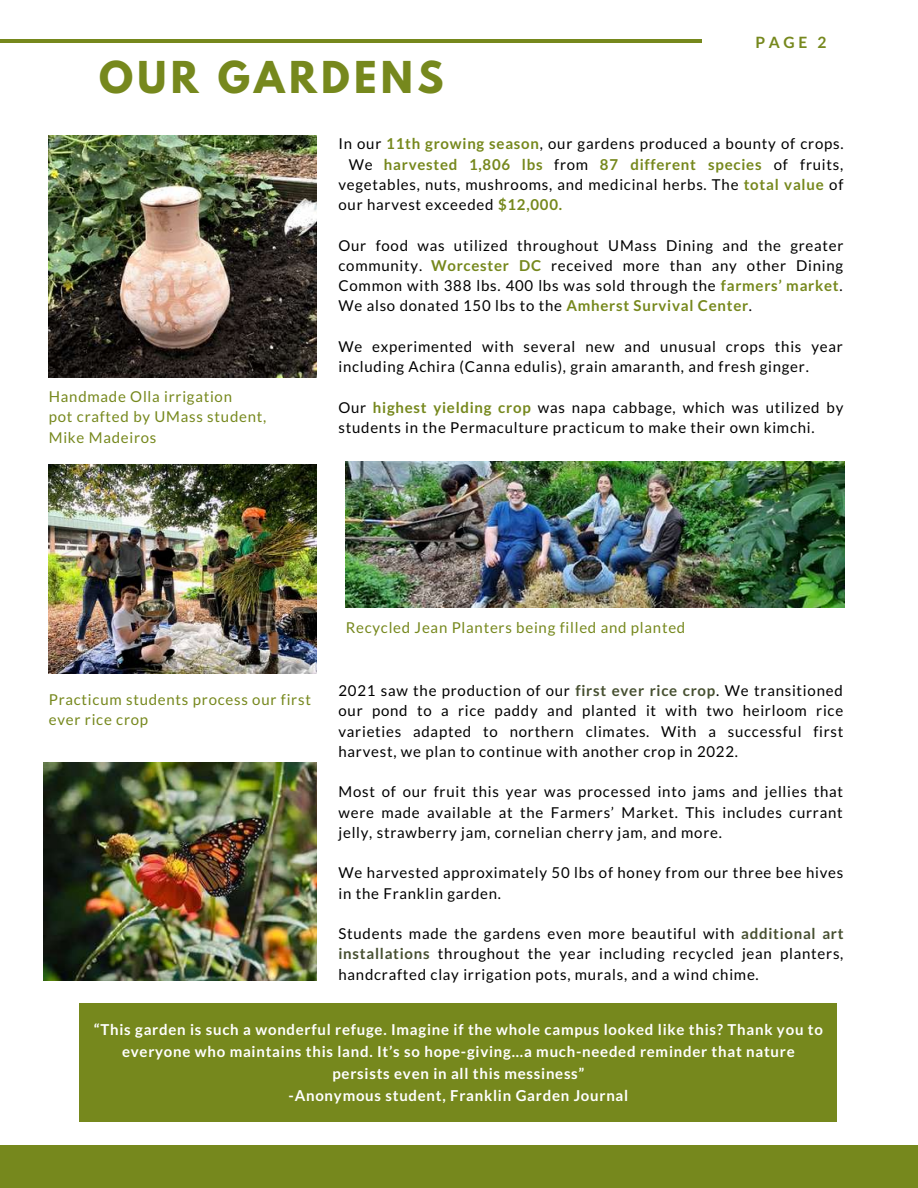
<style>
.page{position:relative;width:918px;height:1188px;background:#fff}
.page>*{position:absolute;margin:0;border:0;box-sizing:border-box;transform-origin:0 0}
.t1{font:700 38.85px "League Spartan";letter-spacing:.11em;color:#76881d}
.t2{font:700 15.6px "Lato";color:#76881d}
.t3{font:15px/20.2px "Lato";letter-spacing:.05em;color:#000;text-align:justify}
.t4{font:700 15px/22.2px "Lato";letter-spacing:.05em;color:#fff;text-align:center}
.t5{font:15px/20.2px "Lato";letter-spacing:.05em;color:#76881d}
.t6{font:700 15px "Lato";letter-spacing:.05em;color:#76881d}
.s1{font-weight:700;color:#76881d}
.s2{font-weight:400;color:#000}
.s3{font-weight:700;color:#475031}
</style>
<div class="page">
<div style="left:0;top:1146px;width:918px;height:42px;background:#76881d"></div>
<hr style="left:0;top:40px;width:702px;height:3px;background:#76881d">
<img style="left:49px;top:135px;width:268px;height:242px">
<img style="left:346px;top:461px;width:498px;height:147px">
<div style="left:80px;top:1003px;width:757px;height:118px;background:#76881d"></div>
<img style="left:49px;top:465px;width:268px;height:208px">
<img style="left:44px;top:763px;width:272px;height:218px">
<h1 class="t1" style="left:99px;top:58px;width:346px">OUR GARDENS</h1>
<p class="t2" style="left:756px;top:32px;width:72px">PAGE 2</p>
<p class="t5" style="left:49px;top:386px;width:219px">Handmade Olla irrigation<br>pot crafted by UMass student,<br>Mike Madeiros</p>
<p class="t3" style="left:339px;top:134px;width:507px">In our <span class="s1">11th growing season</span>, our gardens produced a bounty of crops.</p>
<p class="t6" style="left:349px;top:155px;width:496px"><span class="s2">We</span> harvested 1,806 lbs <span class="s2">from</span> 87 different species <span class="s2">of fruits,</span></p>
<p class="t3" style="left:339px;top:174px;width:506px">vegetables, nuts, mushrooms, and medicinal herbs. The <span class="s1">total value</span> of</p>
<p class="t3" style="left:339px;top:194px;width:225px">our harvest exceeded <span class="s1">$12,000.</span></p>
<p class="t3" style="left:339px;top:235px;width:507px">Our food was utilized throughout UMass Dining and the greater community. <span class="s1">Worcester DC</span> received more than any other Dining Common with 388 lbs. 400 lbs was sold through the <span class="s1">farmers’ market</span>.<br>We also donated 150 lbs to the <span class="s1">Amherst Survival Center</span>.</p>
<p class="t3" style="left:339px;top:336px;width:506px">We experimented with several new and unusual crops this year including Achira (Canna edulis), grain amaranth, and fresh ginger.</p>
<p class="t3" style="left:339px;top:397px;width:506px">Our <span class="s1">highest yielding crop</span> was napa cabbage, which was utilized by students in the Permaculture practicum to make their own kimchi.</p>
<p class="t5" style="left:49px;top:689px;width:264px">Practicum students process our first ever rice crop</p>
<p class="t5" style="left:346px;top:617px;width:341px">Recycled Jean Planters being filled and planted</p>
<p class="t3" style="left:339px;top:680px;width:506px">2021 saw the production of our <span class="s3">first ever rice crop</span>. We transitioned our pond to a rice paddy and planted it with two heirloom rice varieties adapted to northern climates. With a successful first harvest, we plan to continue with another crop in 2022.</p>
<p class="t3" style="left:339px;top:782px;width:506px">Most of our fruit this year was processed into jams and jellies that were made available at the Farmers’ Market. This includes currant jelly, strawberry jam, cornelian cherry jam, and more.</p>
<p class="t3" style="left:339px;top:863px;width:506px">We harvested approximately 50 lbs of honey from our three bee hives in the Franklin garden.</p>
<p class="t3" style="left:339px;top:923px;width:507px">Students made the gardens even more beautiful with <span class="s3">additional art installations</span> throughout the year including recycled jean planters, handcrafted clay irrigation pots, murals, and a wind chime.</p>
<p class="t4" style="left:94px;top:1018px;width:731px">“This garden is such a wonderful refuge. Imagine if the whole campus looked like this? Thank you to everyone who maintains this land. It’s so hope-giving...a much-needed reminder that nature persists even in all this messiness”<br>-Anonymous student, Franklin Garden Journal</p>
</div>
